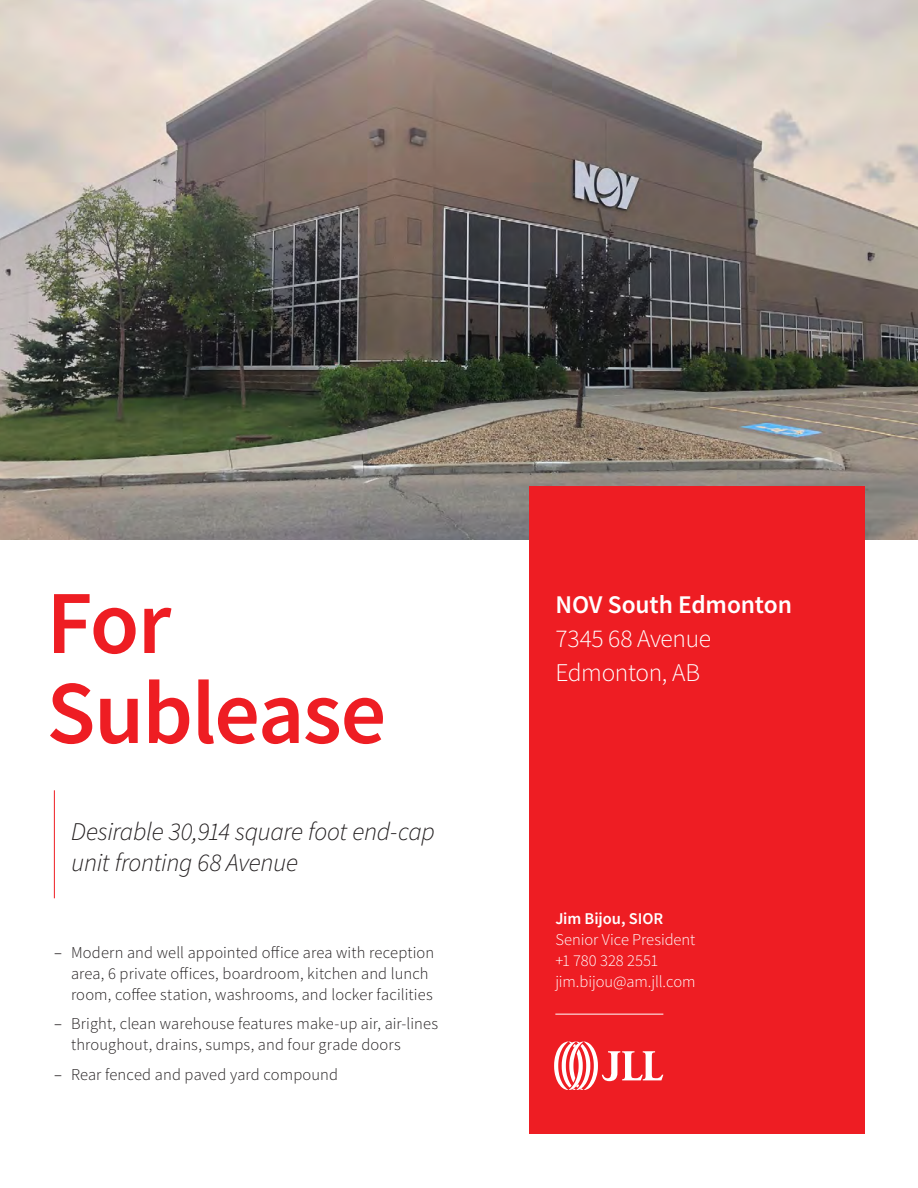
<style>
.page{position:relative;width:918px;height:1188px;background:#fff}
.page>*{position:absolute;margin:0;border:0;box-sizing:border-box;transform-origin:0 0}
.Disclaimer{font:90px "Source Sans Variable";letter-spacing:.01em;color:#ee1d23}
.Sub_Head_-_Red{font:italic 25.5px/30.6px "Source Sans Variable";letter-spacing:-.01em;color:#231f20}
.Property_Header{font:25.5px "Source Sans Variable";letter-spacing:.005em;color:#fff}
.t1{font:16.5px/21px "Source Sans Variable";letter-spacing:.01em;color:#231f20}
.Property_-_Body_Text{font:16.5px "Source Sans Variable";color:#fff}
.Property_-_Body_Text-2{font:16.5px "Source Sans Variable";letter-spacing:.025em;color:#fff}
.s1{font-family:"Source Sans Pro";font-weight:300}
</style>
<div class="page">
<img style="left:0;top:0;width:918px;height:540px">
<div style="left:529px;top:486px;width:335px;height:648px;background:#ee1d23"></div>
<svg style="left:554px;top:1042px;width:109px;height:48px"></svg>
<hr style="left:555px;top:1014px;width:108px;height:1px;background:#fff">
<hr style="left:54px;top:790px;width:1px;height:108px;background:#ee1d23">
<p class="Disclaimer" style="left:47px;top:569px;width:120px">For</p>
<p class="Disclaimer" style="left:47px;top:659px;width:339px">Sublease</p>
<p class="Sub_Head_-_Red" style="left:71px;top:817px;width:365px">Desirable 30,914 square foot end-cap unit fronting 68 Avenue</p>
<p class="t1" style="left:71px;top:942px;width:365px;text-indent:-17px"><span class="s1">–</span> Modern and well appointed office area with reception area, 6 private offices, boardroom, kitchen and lunch room, coffee station, washrooms, and locker facilities</p>
<p class="t1" style="left:71px;top:1014px;width:369px;text-indent:-17px"><span class="s1">–</span> Bright, clean warehouse features make-up air, air-lines throughout, drains, sumps, and four grade doors</p>
<p class="t1" style="left:54px;top:1064px;width:286px"><span class="s1">–</span> Rear fenced and paved yard compound</p>
<p class="Property_Header" style="left:555px;top:589px;width:237px">NOV South Edmonton</p>
<p class="Property_Header" style="left:555px;top:623px;width:157px">7345 68 Avenue</p>
<p class="Property_Header" style="left:555px;top:657px;width:146px">Edmonton, AB</p>
<p class="Property_-_Body_Text-2" style="left:555px;top:908px;width:108px">Jim Bijou, SIOR</p>
<p class="Property_-_Body_Text" style="left:555px;top:929px;width:141px">Senior Vice President</p>
<p class="Property_-_Body_Text" style="left:555px;top:950px;width:104px">+1 780 328 2551</p>
<p class="Property_-_Body_Text" style="left:555px;top:971px;width:142px">jim.bijou@am.jll.com</p>
</div>
